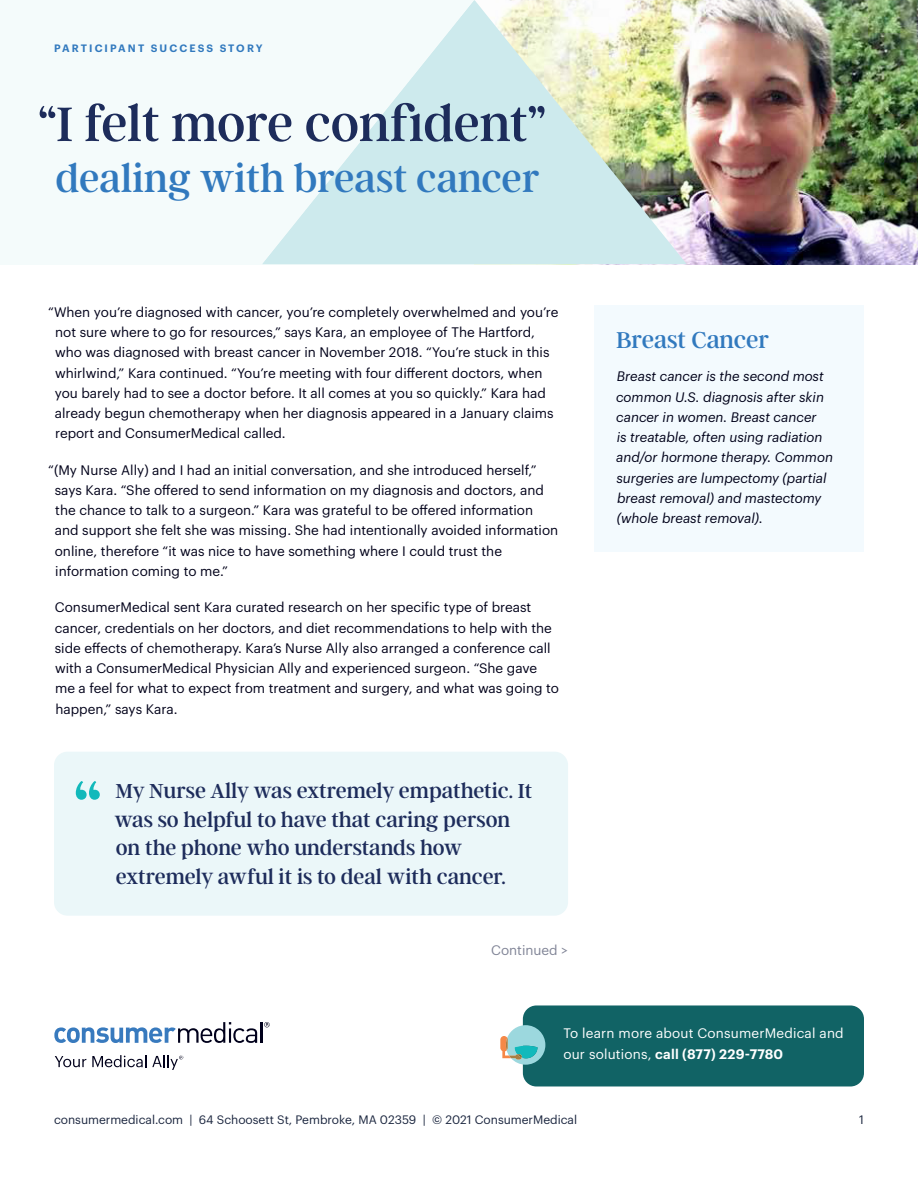
<style>
.page{position:relative;width:918px;height:1188px;background:#fff}
.page>*{position:absolute;margin:0;border:0;box-sizing:border-box;transform-origin:0 0}
.t1{font:82.5px "Argent CF";color:#12b9bb}
.t2{font:54px "Argent CF";letter-spacing:-.01em;color:#1d2c5b}
.t3{font:42px "Argent CF";color:#3179be}
.t4{font:25.5px "Argent CF";color:#3179be}
.t5{font:22.5px/28.5px "Argent CF";letter-spacing:-.005em;color:#1d2c5b}
.t6{font:13.5px/20.2px "Graphik";color:#000119}
.t7{font:italic 13.5px/20.2px "Graphik";color:#000119}
.t8{font:13.5px/20.2px "Graphik";letter-spacing:.015em;color:#fff}
.t9{font:13.5px "Graphik";color:#818597}
.t10{font:12px "Graphik";color:#1a253e}
.t11{font:600 10.5px "Graphik";letter-spacing:.2em;color:#3179be}
.s1{font-weight:600}
</style>
<div class="page">
<div style="left:1px;top:0;width:917px;height:264px;background:#f4fbfb"></div>
<svg style="left:54px;top:1022px;width:203px;height:21px"></svg>
<hr style="left:260px;top:1022px;width:2px;height:21px;background:#00001b">
<svg style="left:264px;top:1022px;width:6px;height:5px"></svg>
<svg style="left:55px;top:1056px;width:31px;height:11px"></svg>
<svg style="left:92px;top:1055px;width:54px;height:12px"></svg>
<svg style="left:152px;top:1055px;width:31px;height:15px"></svg>
<div style="left:523px;top:1005px;width:341px;height:81px;background:#116365;border-radius:14px"></div>
<svg style="left:500px;top:1025px;width:45px;height:40px"></svg>
<img style="left:687px;top:0;width:231px;height:264px">
<svg style="left:262px;top:0;width:425px;height:264px;fill:#cdeaed"></svg>
<div style="left:54px;top:752px;width:514px;height:164px;background:#ebf7f9;border-radius:14px"></div>
<div style="left:594px;top:306px;width:270px;height:246px;background:#f3fafe"></div>
<p class="t11" style="left:54px;top:40px;width:210px">PARTICIPANT SUCCESS STORY</p>
<p class="t2" style="left:37px;top:96px;width:511px">“I felt more confident”</p>
<p class="t3" style="left:56px;top:157px;width:486px">dealing with breast cancer</p>
<p class="t6" style="left:55px;top:301px;width:505px;text-indent:-7px">“When you’re diagnosed with cancer, you’re completely overwhelmed and you’re not sure where to go for resources,” says Kara, an employee of The Hartford, who was diagnosed with breast cancer in November 2018. “You’re stuck in this whirlwind,” Kara continued. “You’re meeting with four different doctors, when you barely had to see a doctor before. It all comes at you so quickly.” Kara had already begun chemotherapy when her diagnosis appeared in a January claims report and ConsumerMedical called.</p>
<p class="t6" style="left:55px;top:459px;width:505px;text-indent:-7px">“(My Nurse Ally) and I had an initial conversation, and she introduced herself,” says Kara. “She offered to send information on my diagnosis and doctors, and the chance to talk to a surgeon.” Kara was grateful to be offered information and support she felt she was missing. She had intentionally avoided information online, therefore “it was nice to have something where I could trust the information coming to me.”</p>
<p class="t6" style="left:55px;top:596px;width:506px">ConsumerMedical sent Kara curated research on her specific type of breast cancer, credentials on her doctors, and diet recommendations to help with the side effects of chemotherapy. Kara’s Nurse Ally also arranged a conference call with a ConsumerMedical Physician Ally and experienced surgeon. “She gave me a feel for what to expect from treatment and surgery, and what was going to happen,” says Kara.</p>
<h3 class="t1" style="left:72px;top:765px;width:30px">“</h3>
<h3 class="t5" style="left:115px;top:777px;width:419px">My Nurse Ally was extremely empathetic. It was so helpful to have that caring person on the phone who understands how extremely awful it is to deal with cancer.</h3>
<p class="t9" style="left:491px;top:940px;width:78px">Continued &gt;</p>
<h3 class="t4" style="left:616px;top:326px;width:155px">Breast Cancer</h3>
<p class="t7" style="left:616px;top:365px;width:218px">Breast cancer is the second most common U.S. diagnosis after skin cancer in women. Breast cancer<br>is treatable, often using radiation and/or hormone therapy. Common surgeries are lumpectomy (partial breast removal) and mastectomy (whole breast removal).</p>
<p class="t8" style="left:563px;top:1022px;width:282px">To learn more about ConsumerMedical and our solutions, <span class="s1">call (877) 229-7780</span></p>
<p class="t10" style="left:54px;top:1111px;width:525px">consumermedical.com | 64 Schoosett St, Pembroke, MA 02359 | © 2021 ConsumerMedical</p>
<p class="t10" style="left:859px;top:1111px;width:6px">1</p>
</div>
